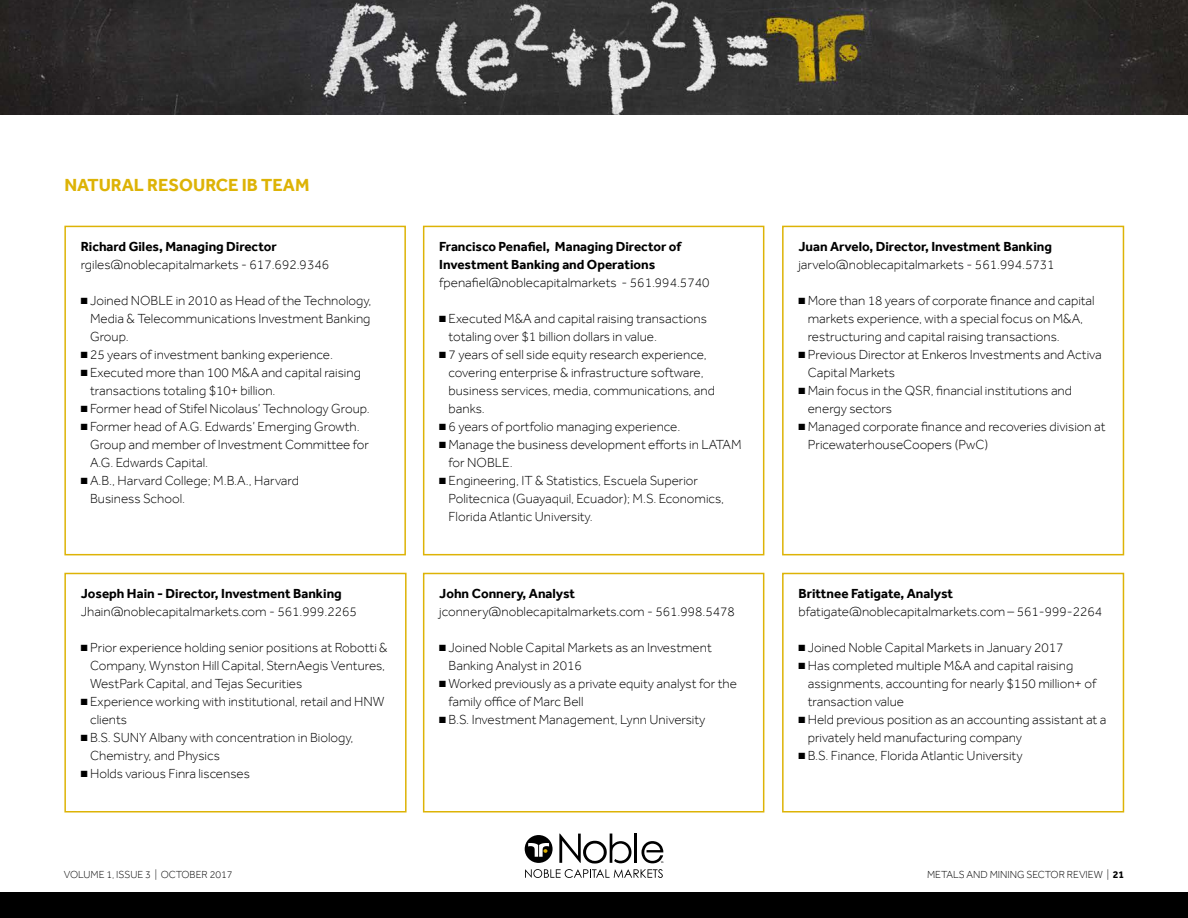
<style>
.page{position:relative;width:1188px;height:918px;background:#fff}
.page>*{position:absolute;margin:0;border:0;box-sizing:border-box;transform-origin:0 0}
.t1{font:700 18px "Effra";color:#ddb306}
.t2{font:300 13.5px/18px "Effra";color:#000}
.t3{font:700 13.5px/18px "Effra";color:#000}
.t4{font:300 10.5px "Effra";color:#000}
.t5{font:300 10.5px "Effra";color:#070707}
.s1{font-weight:700}
</style>
<div class="page">
<div style="left:0;top:892px;width:1188px;height:26px;background:#000"></div>
<svg style="left:525px;top:834px;width:138px;height:44px"></svg>
<div style="left:423px;top:226px;width:341px;height:329px;border:2px solid #ddb306"></div>
<div style="left:64px;top:226px;width:342px;height:329px;border:2px solid #ddb306"></div>
<div style="left:64px;top:573px;width:343px;height:240px;border:2px solid #ddb306"></div>
<div style="left:423px;top:573px;width:341px;height:240px;border:2px solid #ddb306"></div>
<div style="left:782px;top:226px;width:342px;height:329px;border:2px solid #ddb306"></div>
<div style="left:782px;top:573px;width:342px;height:240px;border:2px solid #ddb306"></div>
<img style="left:0;top:0;width:1188px;height:115px">
<h1 class="t1" style="left:64px;top:174px;width:247px">NATURAL RESOURCE IB TEAM</h1>
<p class="t3" style="left:81px;top:237px;width:198px">Richard Giles, Managing Director</p>
<p class="t2" style="left:81px;top:255px;width:250px">rgiles@noblecapitalmarkets - 617.692.9346</p>
<p class="t2" style="left:90px;top:291px;width:283px;text-align:justify;text-indent:-9px">■ Joined NOBLE in 2010 as Head of the Technology, Media &amp; Telecommunications Investment Banking Group.</p>
<p class="t2" style="left:81px;top:345px;width:254px">■ 25 years of investment banking experience.</p>
<p class="t2" style="left:90px;top:363px;width:272px;text-indent:-9px">■ Executed more than 100 M&amp;A and capital raising transactions totaling $10+ billion.</p>
<p class="t2" style="left:81px;top:399px;width:291px">■ Former head of Stifel Nicolaus’ Technology Group.</p>
<p class="t2" style="left:90px;top:417px;width:281px;text-indent:-9px">■ Former head of A.G. Edwards’ Emerging Growth.<br>Group and member of Investment Committee for<br>A.G. Edwards Capital.</p>
<p class="t2" style="left:90px;top:471px;width:210px;text-indent:-9px">■ A.B., Harvard College; M.B.A., Harvard<br>Business School.</p>
<p class="t3" style="left:81px;top:584px;width:263px">Joseph Hain - Director, Investment Banking</p>
<p class="t2" style="left:81px;top:602px;width:278px">Jhain@noblecapitalmarkets.com - 561.999.2265</p>
<p class="t2" style="left:90px;top:638px;width:299px;text-indent:-9px">■ Prior experience holding senior positions at Robotti &amp;<br>Company, Wynston Hill Capital, SternAegis Ventures,<br>WestPark Capital, and Tejas Securities</p>
<p class="t2" style="left:90px;top:692px;width:296px;text-indent:-9px">■ Experience working with institutional, retail and HNW clients</p>
<p class="t2" style="left:90px;top:728px;width:265px;text-indent:-9px">■ B.S. SUNY Albany with concentration in Biology,<br>Chemistry, and Physics</p>
<p class="t2" style="left:81px;top:764px;width:171px">■ Holds various Finra liscenses</p>
<p class="t3" style="left:439px;top:237px;width:244px">Francisco Penafiel, Managing Director of<br>Investment Banking and Operations</p>
<p class="t2" style="left:439px;top:273px;width:272px">fpenafiel@noblecapitalmarkets - 561.994.5740</p>
<p class="t2" style="left:449px;top:309px;width:260px;text-indent:-9px">■ Executed M&amp;A and capital raising transactions totaling over $1 billion dollars in value.</p>
<p class="t2" style="left:449px;top:345px;width:268px;text-indent:-9px">■ 7 years of sell side equity research experience, covering enterprise &amp; infrastructure software, business services, media, communications, and banks.</p>
<p class="t2" style="left:439px;top:417px;width:243px">■ 6 years of portfolio managing experience.</p>
<p class="t2" style="left:449px;top:435px;width:295px;text-indent:-9px">■ Manage the business development efforts in LATAM for NOBLE.</p>
<p class="t2" style="left:449px;top:471px;width:277px;text-indent:-9px">■ Engineering, IT &amp; Statistics, Escuela Superior<br>Politecnica (Guayaquil, Ecuador); M.S. Economics,<br>Florida Atlantic University.</p>
<p class="t3" style="left:439px;top:584px;width:137px">John Connery, Analyst</p>
<p class="t2" style="left:439px;top:602px;width:297px">jconnery@noblecapitalmarkets.com - 561.998.5478</p>
<p class="t2" style="left:449px;top:638px;width:265px;text-indent:-9px">■ Joined Noble Capital Markets as an Investment<br>Banking Analyst in 2016</p>
<p class="t2" style="left:449px;top:674px;width:290px;text-indent:-9px">■ Worked previously as a private equity analyst for the family office of Marc Bell</p>
<p class="t2" style="left:439px;top:710px;width:268px">■ B.S. Investment Management, Lynn University</p>
<p class="t3" style="left:798px;top:237px;width:255px">Juan Arvelo, Director, Investment Banking</p>
<p class="t2" style="left:798px;top:255px;width:257px">jarvelo@noblecapitalmarkets - 561.994.5731</p>
<p class="t2" style="left:808px;top:291px;width:289px;text-indent:-9px">■ More than 18 years of corporate finance and capital markets experience, with a special focus on M&amp;A, restructuring and capital raising transactions.</p>
<p class="t2" style="left:808px;top:345px;width:296px;text-indent:-9px">■ Previous Director at Enkeros Investments and Activa<br>Capital Markets</p>
<p class="t2" style="left:808px;top:381px;width:266px;text-indent:-9px">■ Main focus in the QSR, financial institutions and energy sectors</p>
<p class="t2" style="left:808px;top:417px;width:299px;text-indent:-9px">■ Managed corporate finance and recoveries division at<br>PricewaterhouseCoopers (PwC)</p>
<p class="t3" style="left:798px;top:584px;width:156px">Brittnee Fatigate, Analyst</p>
<p class="t2" style="left:798px;top:602px;width:305px">bfatigate@noblecapitalmarkets.com – 561-999-2264</p>
<p class="t2" style="left:798px;top:638px;width:267px">■ Joined Noble Capital Markets in January 2017</p>
<p class="t2" style="left:808px;top:656px;width:290px;text-indent:-9px">■ Has completed multiple M&amp;A and capital raising assignments, accounting for nearly $150 million+ of transaction value</p>
<p class="t2" style="left:808px;top:710px;width:300px;text-indent:-9px">■ Held previous position as an accounting assistant at a privately held manufacturing company</p>
<p class="t2" style="left:798px;top:746px;width:226px">■ B.S. Finance, Florida Atlantic University</p>
<p class="t5" style="left:64px;top:868px;width:170px">VOLUME 1, ISSUE 3 | OCTOBER 2017</p>
<p class="t4" style="left:927px;top:868px;width:199px">METALS AND MINING SECTOR REVIEW | <span class="s1">21</span></p>
</div>
